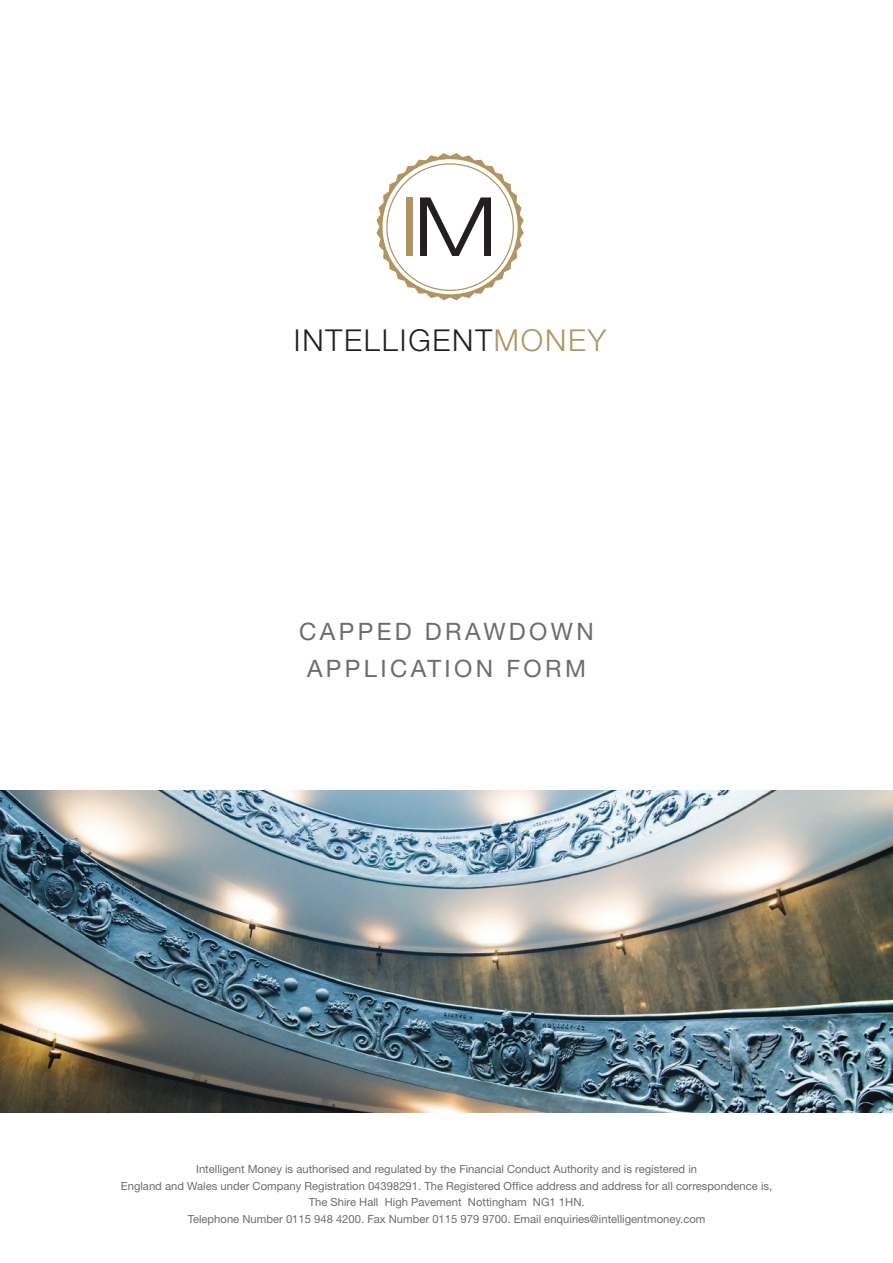
<style>
.page{position:relative;width:893px;height:1263px;background:#fff}
.page>*{position:absolute;margin:0;border:0;box-sizing:border-box;transform-origin:0 0}
.t1{font:300 81.9px "Helvetica Neue";color:#b29461;scale:1.25 1}
.t2{font:300 30.15px "Helvetica Neue";letter-spacing:.06em;color:#231f20}
.t3{font:24px/36.8px "Helvetica Neue";letter-spacing:.14em;color:#6c6d70;text-align:center}
.t4{font:11.25px/16.5px "Helvetica Neue";color:#6c6d70;text-align:center}
.s1{color:#231f20}
.s2{color:#b29461}
</style>
<div class="page">
<img style="left:0;top:791px;width:893px;height:322px">
<svg style="left:376px;top:153px;width:148px;height:147px"></svg>
<h1 class="t1" style="left:398px;top:177px;width:81px">I<span class="s1">M</span></h1>
<h2 class="t2" style="left:294px;top:322px;width:314px">INTELLIGENT<span class="s2">MONEY</span></h2>
<h3 class="t3" style="left:299px;top:612px;width:296px">CAPPED DRAWDOWN<br>APPLICATION FORM</h3>
<p class="t4" style="left:121px;top:1161px;width:653px">Intelligent Money is authorised and regulated by the Financial Conduct Authority and is registered in<br>England and Wales under Company Registration 04398291. The Registered Office address and address for all correspondence is, The Shire Hall High Pavement Nottingham NG1 1HN.<br>Telephone Number 0115 948 4200. Fax Number 0115 979 9700. Email enquiries@intelligentmoney.com</p>
</div>
